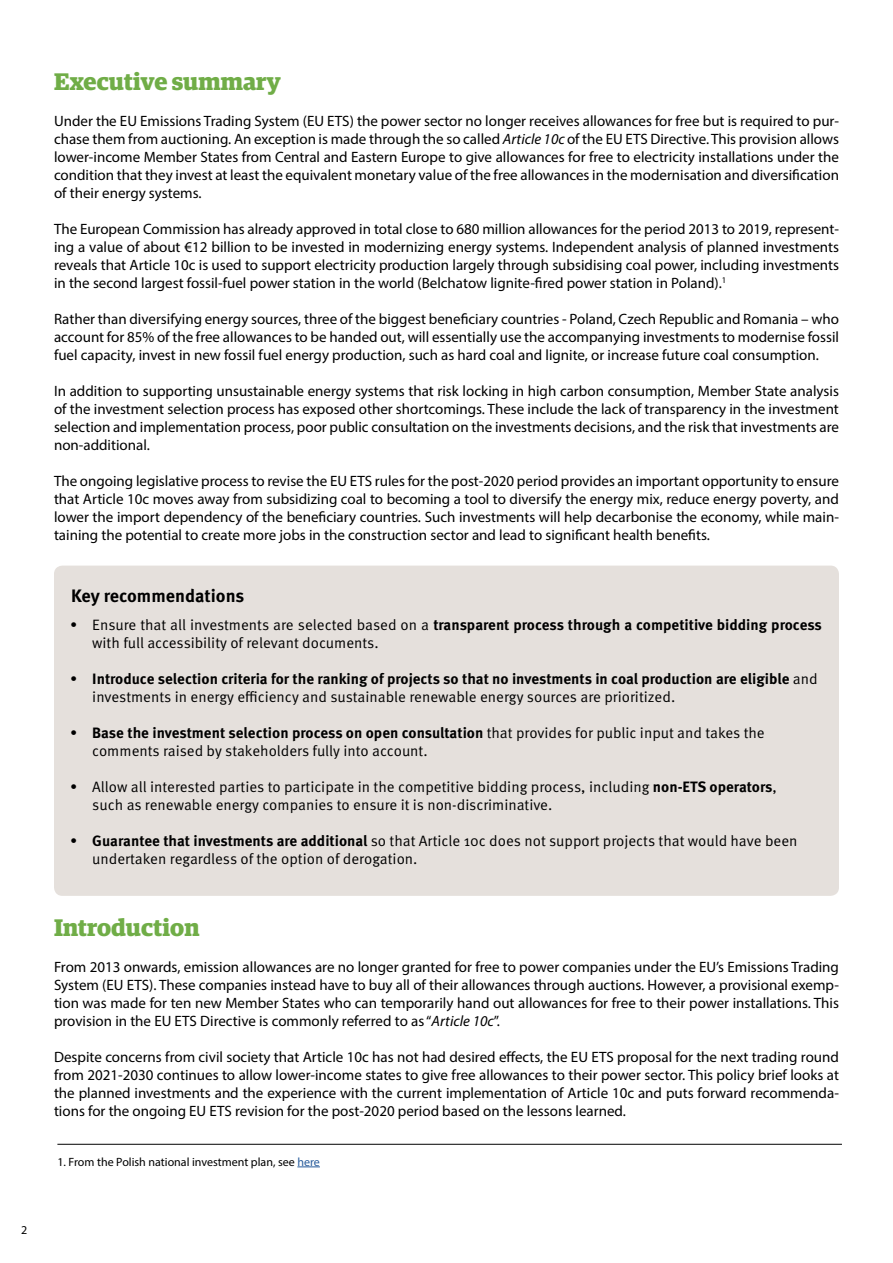
<style>
.page{position:relative;width:893px;height:1263px;background:#fff}
.page>*{position:absolute;margin:0;border:0;box-sizing:border-box;transform-origin:0 0}
.t1{font:700 24px "Guardian Egyp";color:#70ad47}
.t2{font:700 18px "Meta Pro";color:#000}
.t3{font:15px/18px "Myriad Pro";color:#000;text-align:justify}
.t4{font:15px/18px "Meta Pro Norm";color:#000}
.t5{font:700 15px "Meta Pro";color:#000}
.t6{font:12px "Myriad Pro";color:#000}
.s1{font-style:italic}
.s2{font-family:"Helvetica";font-weight:400}
.s3{font-family:"Meta Pro Norm";font-weight:400}
.s4{font-family:"Helvetica"}
.s5{font-family:"Meta Pro";font-weight:700}
.s6{color:#275b9b}
</style>
<div class="page">
<div style="left:54px;top:566px;width:785px;height:330px;background:#e5e0dc;border-radius:9px"></div>
<hr style="left:57px;top:1144px;width:785px;height:1px;background:#000">
<svg style="left:297px;top:1166px;width:23px;height:1px"></svg>
<p class="t6" style="left:21px;top:1223px;width:8px">2</p>
<h1 class="t1" style="left:54px;top:63px;width:228px">Executive summary</h1>
<p class="t3" style="left:54px;top:112px;width:786px">Under the EU Emissions Trading System (EU ETS) the power sector no longer receives allowances for free but is required to pur&shy;chase them from auctioning. An exception is made through the so called <span class="s1">Article 10c</span> of the EU ETS Directive. This provision allows lower-income Member States from Central and Eastern Europe to give allowances for free to electricity installations under the condition that they invest at least the equivalent monetary value of the free allowances in the modernisation and diversification of their energy systems.</p>
<p class="t3" style="left:54px;top:220px;width:786px">The European Commission has already approved in total close to 680 million allowances for the period 2013 to 2019, represent&shy;ing a value of about €12 billion to be invested in modernizing energy systems. Independent analysis of planned investments reveals that Article 10c is used to support electricity production largely through subsidising coal power, including investments in the second largest fossil-fuel power station in the world (Belchatow lignite-fired power station in Poland).<sup>1</sup></p>
<p class="t3" style="left:54px;top:310px;width:786px">Rather than diversifying energy sources, three of the biggest beneficiary countries - Poland, Czech Republic and Romania – who account for 85% of the free allowances to be handed out, will essentially use the accompanying investments to modernise fossil fuel capacity, invest in new fossil fuel energy production, such as hard coal and lignite, or increase future coal consumption.</p>
<p class="t3" style="left:54px;top:382px;width:786px">In addition to supporting unsustainable energy systems that risk locking in high carbon consumption, Member State analysis of the investment selection process has exposed other shortcomings. These include the lack of transparency in the investment selection and implementation process, poor public consultation on the investments decisions, and the risk that investments are non-additional.</p>
<p class="t3" style="left:54px;top:472px;width:786px">The ongoing legislative process to revise the EU ETS rules for the post-2020 period provides an important opportunity to ensure that Article 10c moves away from subsidizing coal to becoming a tool to diversify the energy mix, reduce energy poverty, and lower the import dependency of the beneficiary countries. Such investments will help decarbonise the economy, while main&shy;taining the potential to create more jobs in the construction sector and lead to significant health benefits.</p>
<p class="t2" style="left:71px;top:581px;width:175px">Key recommendations</p>
<p class="t5" style="left:71px;top:613px;width:752px"><span class="s2">•</span> <span class="s3">Ensure that all investments are selected based on a</span> transparent process through a competitive bidding process</p>
<p class="t4" style="left:92px;top:633px;width:288px">with full accessibility of relevant documents.</p>
<p class="t5" style="left:71px;top:667px;width:748px"><span class="s2">•</span> Introduce selection criteria for the ranking of projects so that no investments in coal production are eligible <span class="s3">and</span></p>
<p class="t4" style="left:92px;top:687px;width:585px">investments in energy efficiency and sustainable renewable energy sources are prioritized.</p>
<p class="t5" style="left:71px;top:721px;width:695px"><span class="s2">•</span> Base the investment selection process on open consultation <span class="s3">that provides for public input and takes the</span></p>
<p class="t4" style="left:92px;top:741px;width:337px">comments raised by stakeholders fully into account.</p>
<p class="t4" style="left:92px;top:777px;width:686px;text-indent:-21px"><span class="s4">•</span> Allow all interested parties to participate in the competitive bidding process, including <span class="s5">non-ETS operators</span>, such as renewable energy companies to ensure it is non-discriminative.</p>
<p class="t4" style="left:92px;top:831px;width:707px;text-indent:-21px"><span class="s4">•</span> <span class="s5">Guarantee that investments are additional</span> so that Article 10c does not support projects that would have been undertaken regardless of the option of derogation.</p>
<h1 class="t1" style="left:54px;top:909px;width:147px">Introduction</h1>
<p class="t3" style="left:54px;top:958px;width:786px">From 2013 onwards, emission allowances are no longer granted for free to power companies under the EU’s Emissions Trading System (EU ETS). These companies instead have to buy all of their allowances through auctions. However, a provisional exemp&shy;tion was made for ten new Member States who can temporarily hand out allowances for free to their power installations. This provision in the EU ETS Directive is commonly referred to as “<span class="s1">Article 10c</span>”.</p>
<p class="t3" style="left:54px;top:1048px;width:786px">Despite concerns from civil society that Article 10c has not had desired effects, the EU ETS proposal for the next trading round from 2021-2030 continues to allow lower-income states to give free allowances to their power sector. This policy brief looks at the planned investments and the experience with the current implementation of Article 10c and puts forward recommenda&shy;tions for the ongoing EU ETS revision for the post-2020 period based on the lessons learned.</p>
<p class="t6" style="left:57px;top:1154px;width:264px">1. From the Polish national investment plan, see <span class="s6">here</span></p>
</div>
